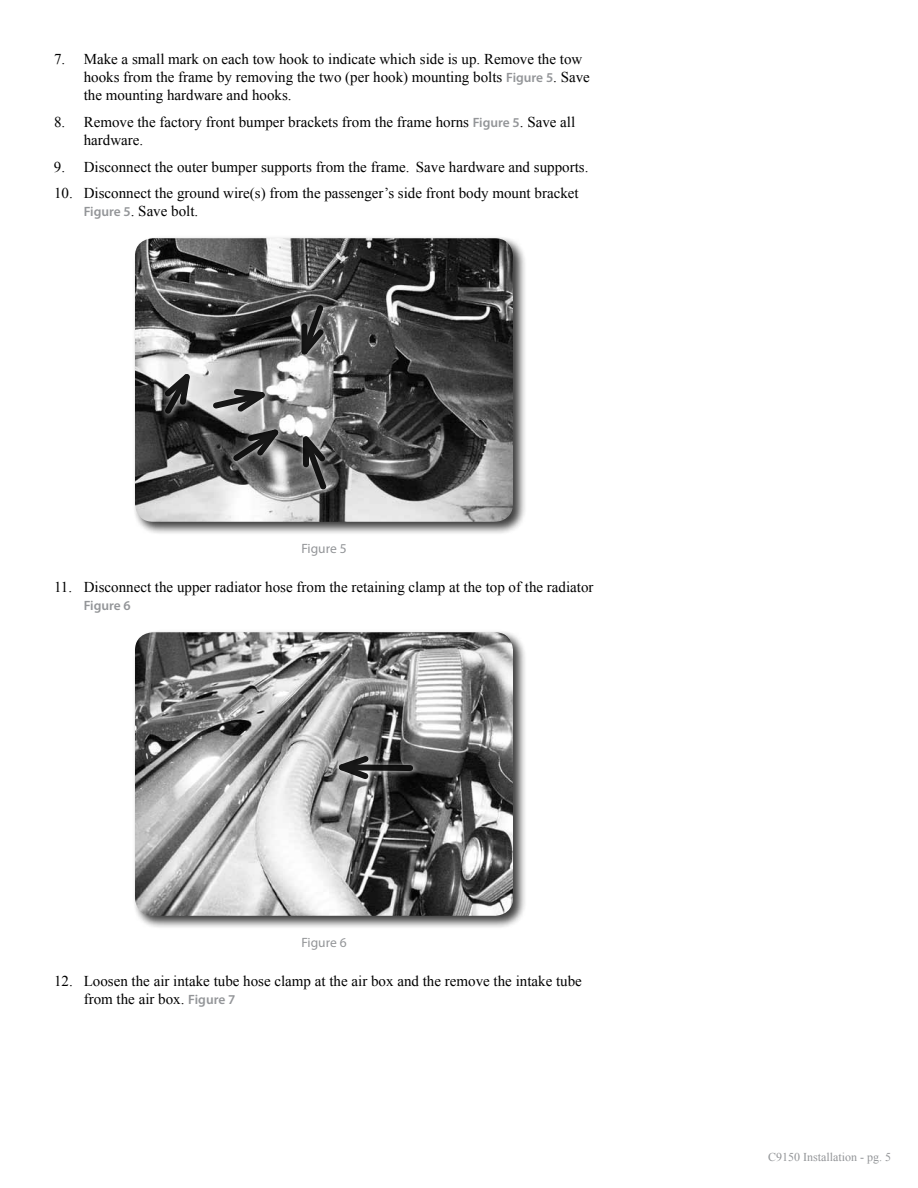
<style>
.page{position:relative;width:918px;height:1188px;background:#fff}
.page>*{position:absolute;margin:0;border:0;box-sizing:border-box;transform-origin:0 0}
.t1{font:15px/18px "Times New Roman";color:#000}
.t2{font:13.5px "Myriad Pro";color:#939598}
.t3{font:600 13.5px "Myriad Pro";color:#939598}
.t4{font:12px "Times New Roman";color:#939598}
.s1{font-family:"Myriad Pro";font-weight:600;font-size:13.5px;color:#939598}
</style>
<div class="page">
<div style="left:132px;top:235px;width:395px;height:301px;background:#000;opacity:.75"></div>
<img style="left:135px;top:238px;width:378px;height:284px">
<div style="left:160px;top:369px;width:36px;height:51px;background:#fff;opacity:.9"></div>
<svg style="left:159px;top:362px;width:36px;height:57px;background:#7d7d7d"></svg>
<div style="left:208px;top:384px;width:63px;height:34px;background:#fff;opacity:.9"></div>
<svg style="left:209px;top:385px;width:70px;height:32px;background:#949494"></svg>
<div style="left:228px;top:424px;width:56px;height:43px;background:#fff;opacity:.9"></div>
<svg style="left:228px;top:423px;width:62px;height:43px;background:#686868"></svg>
<div style="left:297px;top:431px;width:35px;height:65px;background:#fff;opacity:.9"></div>
<svg style="left:298px;top:423px;width:33px;height:71px;background:#6c6c6c"></svg>
<div style="left:296px;top:300px;width:34px;height:61px;background:#fff;opacity:.9"></div>
<svg style="left:297px;top:300px;width:32px;height:68px;background:#666"></svg>
<div style="left:132px;top:629px;width:395px;height:301px;background:#000;opacity:.75"></div>
<img style="left:135px;top:632px;width:378px;height:284px">
<div style="left:333px;top:751px;width:86px;height:34px;background:#fff;opacity:.9"></div>
<svg style="left:325px;top:751px;width:91px;height:33px;background:#5e5e5e"></svg>
<p class="t1" style="left:84px;top:50px;width:508px;text-indent:-30px">7. Make a small mark on each tow hook to indicate which side is up. Remove the tow hooks from the frame by removing the two (per hook) mounting bolts <span class="s1">Figure 5</span>. Save the mounting hardware and hooks.</p>
<p class="t1" style="left:84px;top:113px;width:493px;text-indent:-30px">8. Remove the factory front bumper brackets from the frame horns <span class="s1">Figure 5</span>. Save all hardware.</p>
<p class="t1" style="left:54px;top:157px;width:536px">9. Disconnect the outer bumper supports from the frame. Save hardware and supports.</p>
<p class="t1" style="left:84px;top:184px;width:497px;text-indent:-30px">10. Disconnect the ground wire(s) from the passenger’s side front body mount bracket<br><span class="s1">Figure 5</span>. Save bolt.</p>
<p class="t2" style="left:301px;top:540px;width:47px">Figure 5</p>
<p class="t1" style="left:54px;top:578px;width:541px">11. Disconnect the upper radiator hose from the retaining clamp at the top of the radiator</p>
<p class="t3" style="left:84px;top:597px;width:49px">Figure 6</p>
<p class="t2" style="left:301px;top:934px;width:47px">Figure 6</p>
<p class="t1" style="left:84px;top:972px;width:500px;text-indent:-30px">12. Loosen the air intake tube hose clamp at the air box and the remove the intake tube from the air box. <span class="s1">Figure 7</span></p>
<p class="t4" style="left:768px;top:1149px;width:124px">C9150 Installation - pg. 5</p>
</div>
